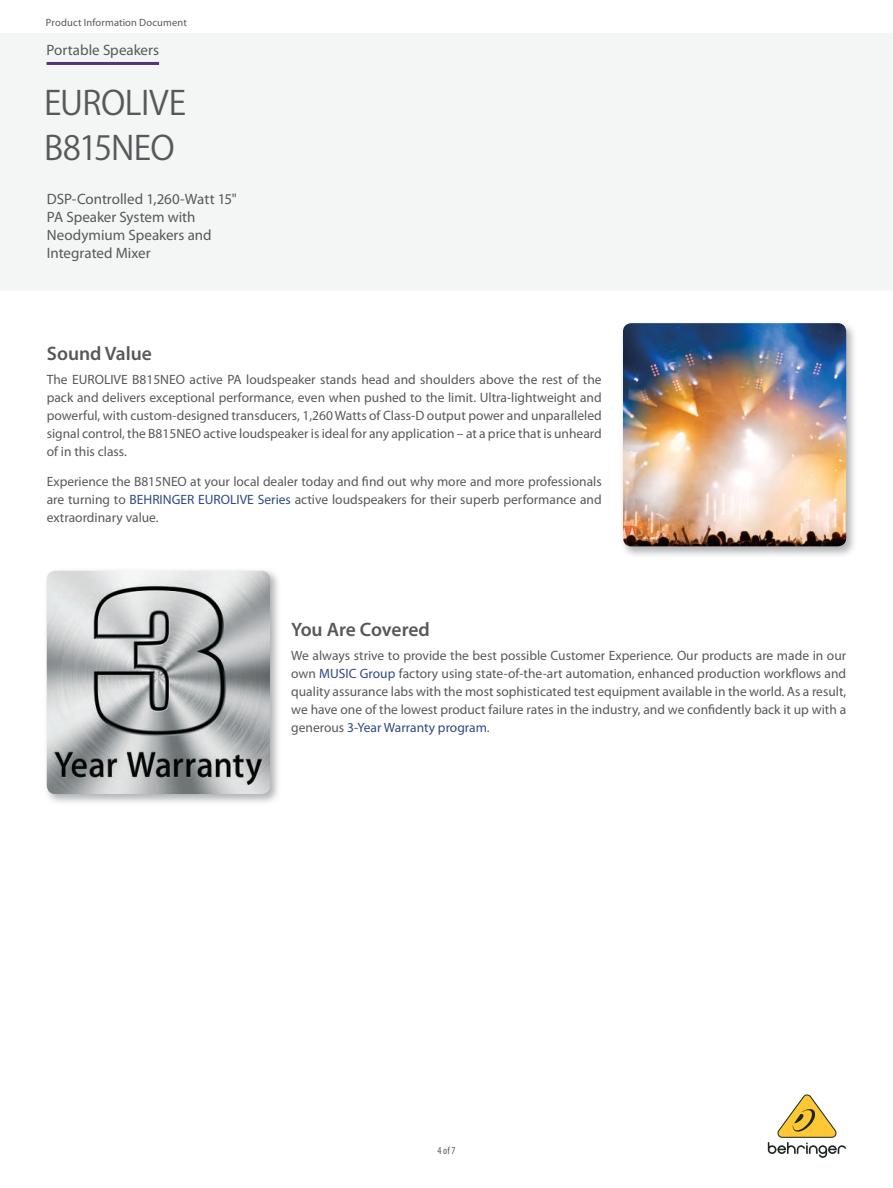
<style>
.page{position:relative;width:893px;height:1188px;background:#fff}
.page>*{position:absolute;margin:0;border:0;box-sizing:border-box;transform-origin:0 0}
.t1{font:33px/44.8px "Koz Go Pro Regular 90 pv RKSJ H";letter-spacing:-.02em;color:#57585a}
.t2{font:600 19.5px "Myriad Pro";color:#57585a}
.t3{font:15px/18px "Myriad Pro";color:#57585a}
.t4{font:13.5px/18px "Myriad Pro";color:#57585a;text-align:justify}
.t5{font:10.5px "Myriad Pro";letter-spacing:.015em;color:#57585a}
.t6{font:condensed 10.5px "Myriad Pro";color:#57585a}
.s1{color:#2f4983}
</style>
<div class="page">
<svg style="left:768px;top:1094px;width:78px;height:64px"></svg>
<hr style="left:47px;top:62px;width:112px;height:3px;background:#533676">
<img style="left:621px;top:322px;width:235px;height:234px">
<img style="left:623px;top:323px;width:223px;height:223px;border-radius:9px">
<img style="left:46px;top:570px;width:232px;height:233px">
<img style="left:47px;top:571px;width:223px;height:223px;border-radius:9px">
<p class="t5" style="left:46px;top:18px;width:142px">Product Information Document</p>
<p class="t3" style="left:47px;top:42px;width:114px">Portable Speakers</p>
<h1 class="t1" style="left:44px;top:85px;width:143px">EUROLIVE<br>B815NEO</h1>
<p class="t3" style="left:47px;top:191px;width:192px">DSP-Controlled 1,260-Watt 15"<br>PA Speaker System with<br>Neodymium Speakers and<br>Integrated Mixer</p>
<h2 class="t2" style="left:47px;top:346px;width:107px">Sound Value</h2>
<p class="t4" style="left:47px;top:372px;width:556px">The EUROLIVE B815NEO active PA loudspeaker stands head and shoulders above the rest of the pack and delivers exceptional performance, even when pushed to the limit. Ultra-lightweight and powerful, with custom-designed transducers, 1,260 Watts of Class-D output power and unparalleled signal control, the B815NEO active loudspeaker is ideal for any application – at a price that is unheard of in this class.</p>
<p class="t4" style="left:47px;top:474px;width:556px">Experience the B815NEO at your local dealer today and find out why more and more professionals are turning to <span class="s1">BEHRINGER EUROLIVE Series</span> active loudspeakers for their superb performance and extraordinary value.</p>
<h2 class="t2" style="left:291px;top:622px;width:140px">You Are Covered</h2>
<p class="t4" style="left:291px;top:648px;width:556px">We always strive to provide the best possible Customer Experience. Our products are made in our own <span class="s1">MUSIC Group</span> factory using state-of-the-art automation, enhanced production workflows and quality assurance labs with the most sophisticated test equipment available in the world. As a result, we have one of the lowest product failure rates in the industry, and we confidently back it up with a generous <span class="s1">3-Year Warranty program</span>.</p>
<p class="t6" style="left:437px;top:1147px;width:20px">4 of 7</p>
</div>
